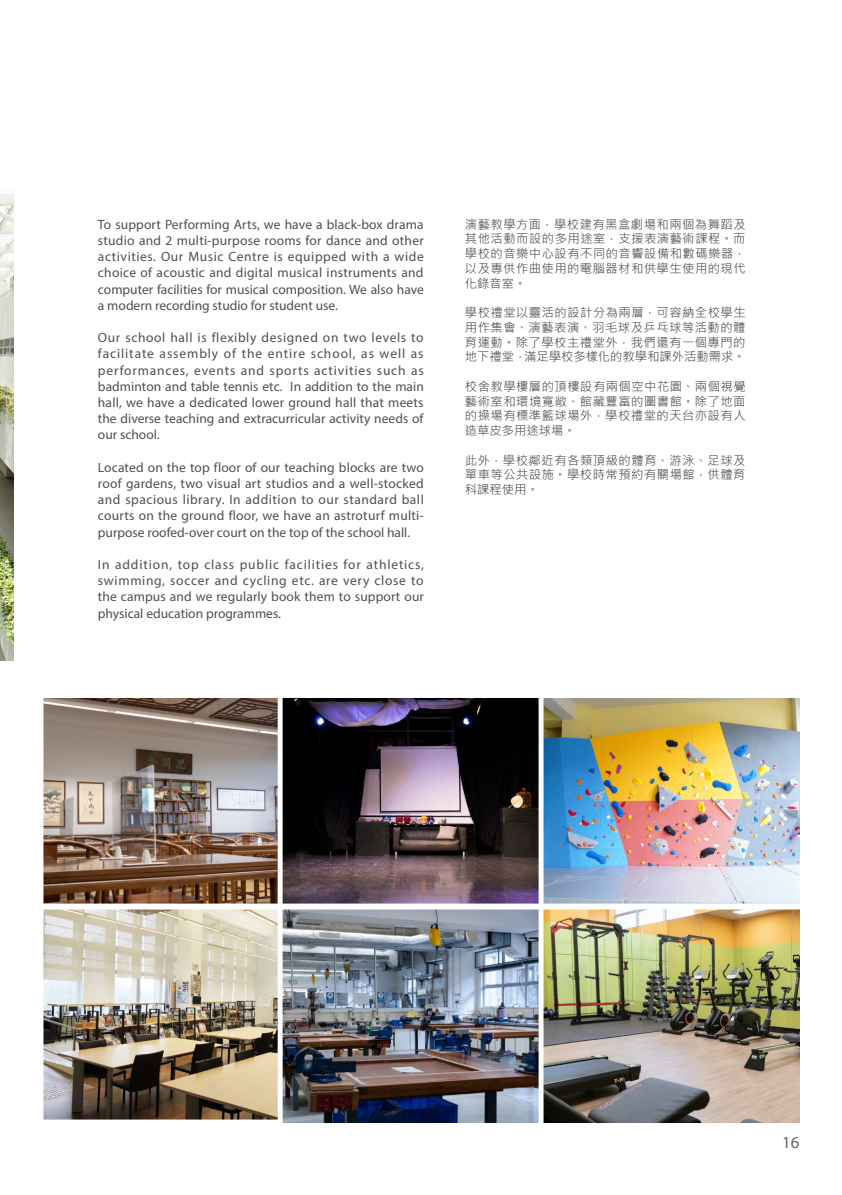
<style>
.page{position:relative;width:842px;height:1195px;background:#fff}
.page>*{position:absolute;margin:0;border:0;box-sizing:border-box;transform-origin:0 0}
.t1{font:16.65px "Myriad Pro";color:#636366}
.t2{font:13.5px/16.2px "Myriad Pro";color:#505052;text-align:justify}
.t3{font:12.3px/14.7px "Microsoft Jheng Hei";letter-spacing:.04em;color:#505052;text-align:justify}
</style>
<div class="page">
<img style="left:43px;top:698px;width:756px;height:425px">
<img style="left:0;top:189px;width:13px;height:472px">
<p class="t2" style="left:98px;top:216px;width:327px">To support Performing Arts, we have a black-box drama studio and 2 multi-purpose rooms for dance and other activities. Our Music Centre is equipped with a wide choice of acoustic and digital musical instruments and computer facilities for musical composition. We also have a modern recording studio for student use.</p>
<p class="t2" style="left:98px;top:329px;width:327px">Our school hall is flexibly designed on two levels to facilitate assembly of the entire school, as well as performances, events and sports activities such as badminton and table tennis etc. In addition to the main hall, we have a dedicated lower ground hall that meets the diverse teaching and extracurricular activity needs of our school.</p>
<p class="t2" style="left:98px;top:459px;width:327px">Located on the top floor of our teaching blocks are two roof gardens, two visual art studios and a well-stocked and spacious library. In addition to our standard ball courts on the ground floor, we have an astroturf multi&shy;purpose roofed-over court on the top of the school hall.</p>
<p class="t2" style="left:98px;top:556px;width:328px">In addition, top class public facilities for athletics, swimming, soccer and cycling etc. are very close to the campus and we regularly book them to support our physical education programmes.</p>
<p class="t3" style="left:465px;top:217px;width:282px">演藝教學方面，學校建有黑盒劇場和兩個為舞蹈及其他活動而設的多用途室，支援表演藝術課程。而學校的音樂中心設有不同的音響設備和數碼樂器，以及專供作曲使用的電腦器材和供學生使用的現代化錄音室。</p>
<p class="t3" style="left:465px;top:305px;width:282px">學校禮堂以靈活的設計分為兩層，可容納全校學生用作集會、演藝表演、羽毛球及乒乓球等活動的體育運動。除了學校主禮堂外，我們還有一個專門的地下禮堂，滿足學校多樣化的教學和課外活動需求。</p>
<p class="t3" style="left:465px;top:379px;width:282px">校舍教學樓層的頂樓設有兩個空中花園、兩個視覺藝術室和環境寬敞、館藏豐富的圖書館。除了地面的操場有標準籃球場外，學校禮堂的天台亦設有人造草皮多用途球場。</p>
<p class="t3" style="left:465px;top:453px;width:282px">此外，學校鄰近有各類頂級的體育、游泳、足球及單車等公共設施。學校時常預約有關場館，供體育科課程使用。</p>
<p class="t1" style="left:782px;top:1132px;width:19px">16</p>
</div>
